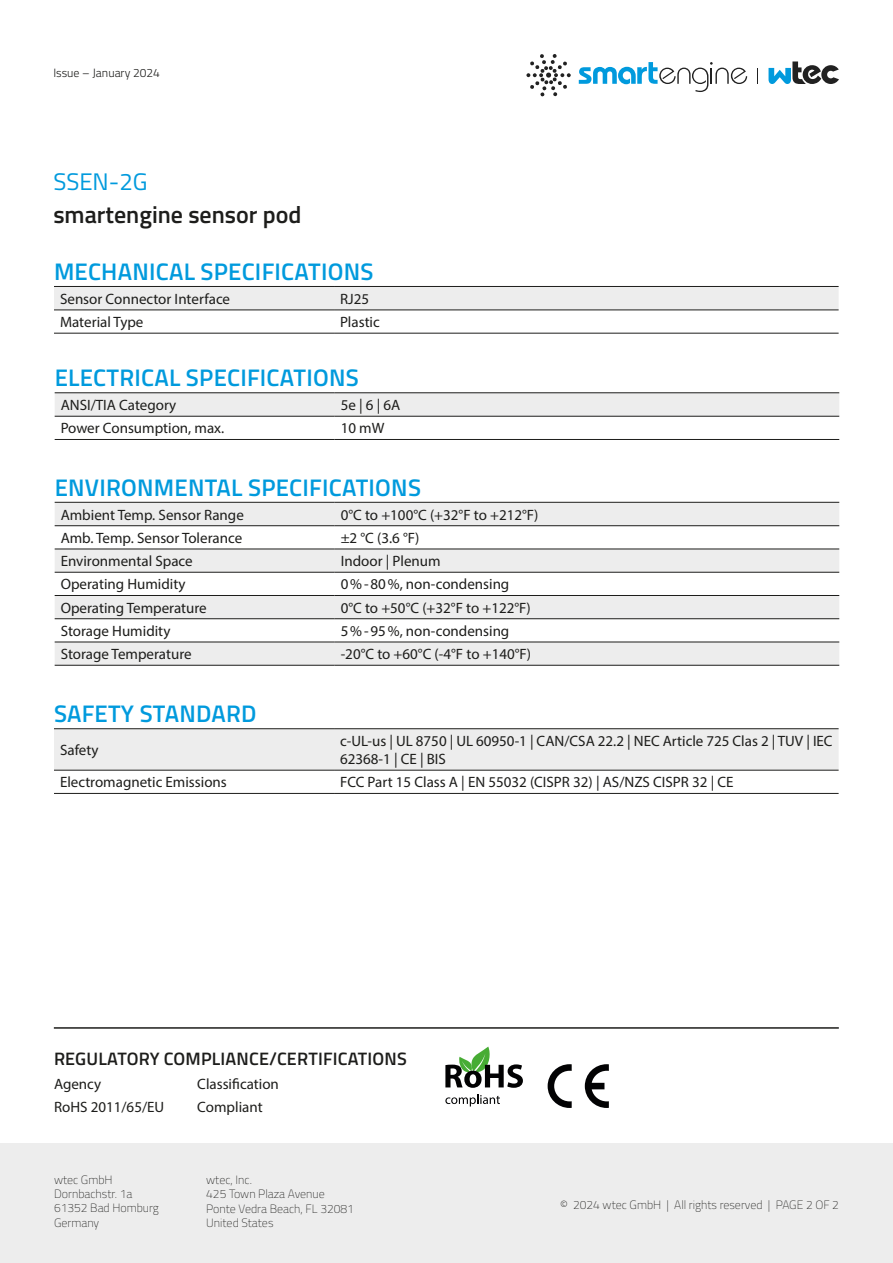
<style>
.page{position:relative;width:893px;height:1263px;background:#fff}
.page>*{position:absolute;margin:0;border:0;box-sizing:border-box;transform-origin:0 0}
.t1{font:600 24px "Titillium";letter-spacing:.01em;color:#009add}
.t2{font:600 24px "Titillium";color:#1d1d1b}
.t3{font:24px "Titillium";color:#009add}
.t4{font:600 18px "Titillium";letter-spacing:.01em;color:#1d1d1b}
.t5{font:15px/18px "Myriad Pro";color:#1d1d1b}
.t6{font:100 12px/14.4px "Titillium";color:#1d1d1b}
.t7{font:300 12px "Titillium";color:#1d1d1b}
</style>
<div class="page">
<div style="left:0;top:1144px;width:893px;height:119px;background:#ededed"></div>
<svg style="left:768px;top:61px;width:71px;height:23px"></svg>
<svg style="left:757px;top:68px;width:1px;height:16px"></svg>
<svg style="left:579px;top:62px;width:168px;height:30px"></svg>
<svg style="left:526px;top:54px;width:45px;height:43px"></svg>
<div style="left:55px;top:503px;width:784px;height:162px;background:#ededed"></div>
<svg style="left:55px;top:526px;width:784px;height:116px"></svg>
<hr style="left:55px;top:525px;width:280px;height:1px;background:#1d1d1b">
<hr style="left:335px;top:525px;width:504px;height:1px;background:#1d1d1b">
<hr style="left:55px;top:549px;width:280px;height:1px;background:#1d1d1b">
<hr style="left:335px;top:549px;width:504px;height:1px;background:#1d1d1b">
<hr style="left:55px;top:572px;width:280px;height:1px;background:#1d1d1b">
<hr style="left:335px;top:572px;width:504px;height:1px;background:#1d1d1b">
<hr style="left:55px;top:595px;width:280px;height:1px;background:#1d1d1b">
<hr style="left:335px;top:595px;width:504px;height:1px;background:#1d1d1b">
<hr style="left:55px;top:618px;width:280px;height:1px;background:#1d1d1b">
<hr style="left:335px;top:618px;width:504px;height:1px;background:#1d1d1b">
<hr style="left:55px;top:642px;width:280px;height:1px;background:#1d1d1b">
<hr style="left:335px;top:642px;width:504px;height:1px;background:#1d1d1b">
<hr style="left:55px;top:665px;width:280px;height:1px;background:#1d1d1b">
<hr style="left:335px;top:665px;width:504px;height:1px;background:#1d1d1b">
<hr style="left:55px;top:502px;width:280px;height:1px;background:#1d1d1b">
<hr style="left:335px;top:502px;width:504px;height:1px;background:#1d1d1b">
<svg style="left:445px;top:1046px;width:78px;height:42px"></svg>
<svg style="left:445px;top:1094px;width:55px;height:12px"></svg>
<svg style="left:548px;top:1064px;width:24px;height:44px"></svg>
<svg style="left:585px;top:1064px;width:24px;height:44px"></svg>
<hr style="left:54px;top:1027px;width:785px;height:2px;background:#1d1d1b">
<svg style="left:55px;top:393px;width:784px;height:23px;background:#e7e7e7"></svg>
<hr style="left:55px;top:416px;width:280px;height:1px;background:#1d1d1b">
<hr style="left:335px;top:416px;width:504px;height:1px;background:#1d1d1b">
<hr style="left:55px;top:439px;width:280px;height:1px;background:#1d1d1b">
<hr style="left:335px;top:439px;width:504px;height:1px;background:#1d1d1b">
<hr style="left:55px;top:392px;width:280px;height:1px;background:#1d1d1b">
<hr style="left:335px;top:392px;width:504px;height:1px;background:#1d1d1b">
<svg style="left:54px;top:729px;width:785px;height:64px"></svg>
<hr style="left:54px;top:770px;width:280px;height:1px;background:#1d1d1b">
<hr style="left:334px;top:770px;width:505px;height:1px;background:#1d1d1b">
<hr style="left:54px;top:793px;width:280px;height:1px;background:#1d1d1b">
<hr style="left:334px;top:793px;width:505px;height:1px;background:#1d1d1b">
<hr style="left:54px;top:728px;width:280px;height:1px;background:#1d1d1b">
<hr style="left:334px;top:728px;width:505px;height:1px;background:#1d1d1b">
<svg style="left:54px;top:287px;width:785px;height:46px"></svg>
<hr style="left:54px;top:310px;width:280px;height:1px;background:#1d1d1b">
<hr style="left:334px;top:310px;width:505px;height:1px;background:#1d1d1b">
<hr style="left:54px;top:333px;width:280px;height:1px;background:#1d1d1b">
<hr style="left:334px;top:333px;width:505px;height:1px;background:#1d1d1b">
<hr style="left:54px;top:286px;width:280px;height:1px;background:#1d1d1b">
<hr style="left:334px;top:286px;width:505px;height:1px;background:#1d1d1b">
<p class="t7" style="left:53px;top:64px;width:108px">Issue – January 2024</p>
<h1 class="t3" style="left:53px;top:164px;width:96px">SSEN-2G</h1>
<h1 class="t2" style="left:53px;top:196px;width:250px">smartengine sensor pod</h1>
<h1 class="t1" style="left:54px;top:254px;width:321px">MECHANICAL SPECIFICATIONS</h1>
<p class="t5" style="left:60px;top:290px;width:172px">Sensor Connector Interface</p>
<p class="t5" style="left:340px;top:290px;width:31px">RJ25</p>
<p class="t5" style="left:60px;top:313px;width:85px">Material Type</p>
<p class="t5" style="left:340px;top:313px;width:41px">Plastic</p>
<h1 class="t1" style="left:55px;top:360px;width:306px">ELECTRICAL SPECIFICATIONS</h1>
<p class="t5" style="left:61px;top:396px;width:117px">ANSI/TIA Category</p>
<p class="t5" style="left:341px;top:396px;width:61px">5e | 6 | 6A</p>
<p class="t5" style="left:61px;top:419px;width:165px">Power Consumption, max.</p>
<p class="t5" style="left:341px;top:419px;width:45px">10 mW</p>
<h1 class="t1" style="left:55px;top:469px;width:368px">ENVIRONMENTAL SPECIFICATIONS</h1>
<p class="t5" style="left:61px;top:505px;width:185px">Ambient Temp. Sensor Range</p>
<p class="t5" style="left:341px;top:505px;width:199px">0°C to +100°C (+32°F to +212°F)</p>
<p class="t5" style="left:61px;top:529px;width:183px">Amb. Temp. Sensor Tolerance</p>
<p class="t5" style="left:341px;top:529px;width:80px">±2 °C (3.6 °F)</p>
<p class="t5" style="left:61px;top:552px;width:134px">Environmental Space</p>
<p class="t5" style="left:341px;top:552px;width:101px">Indoor | Plenum</p>
<p class="t5" style="left:61px;top:575px;width:126px">Operating Humidity</p>
<p class="t5" style="left:341px;top:575px;width:170px">0%-80%, non-condensing</p>
<p class="t5" style="left:61px;top:598px;width:148px">Operating Temperature</p>
<p class="t5" style="left:341px;top:598px;width:192px">0°C to +50°C (+32°F to +122°F)</p>
<p class="t5" style="left:61px;top:622px;width:111px">Storage Humidity</p>
<p class="t5" style="left:341px;top:622px;width:170px">5%-95%, non-condensing</p>
<p class="t5" style="left:61px;top:645px;width:132px">Storage Temperature</p>
<p class="t5" style="left:341px;top:645px;width:192px">-20°C to +60°C (-4°F to +140°F)</p>
<h1 class="t1" style="left:54px;top:696px;width:204px">SAFETY STANDARD</h1>
<p class="t5" style="left:60px;top:741px;width:40px">Safety</p>
<p class="t5" style="left:340px;top:732px;width:494px">c-UL-us | UL 8750 | UL 60950-1 | CAN/CSA 22.2 | NEC Article 725 Clas 2 | TUV | IEC<br>62368-1 | CE | BIS</p>
<p class="t5" style="left:60px;top:773px;width:168px">Electromagnetic Emissions</p>
<p class="t5" style="left:340px;top:773px;width:395px">FCC Part 15 Class A | EN 55032 (CISPR 32) | AS/NZS CISPR 32 | CE</p>
<p class="t4" style="left:54px;top:1045px;width:354px">REGULATORY COMPLIANCE/CERTIFICATIONS</p>
<p class="t5" style="left:54px;top:1075px;width:49px">Agency</p>
<p class="t5" style="left:197px;top:1075px;width:83px">Classification</p>
<p class="t5" style="left:54px;top:1098px;width:112px">RoHS 2011/65/EU</p>
<p class="t5" style="left:197px;top:1098px;width:67px">Compliant</p>
<p class="t6" style="left:54px;top:1171px;width:106px">wtec GmbH<br>Dornbachstr. 1a<br>61352 Bad Homburg<br>Germany</p>
<p class="t6" style="left:206px;top:1172px;width:149px">wtec, Inc.<br>425 Town Plaza Avenue<br>Ponte Vedra Beach, FL 32081<br>United States</p>
<p class="t6" style="left:560px;top:1197px;width:280px">© 2024 wtec GmbH | All rights reserved | PAGE 2 OF 2</p>
</div>
